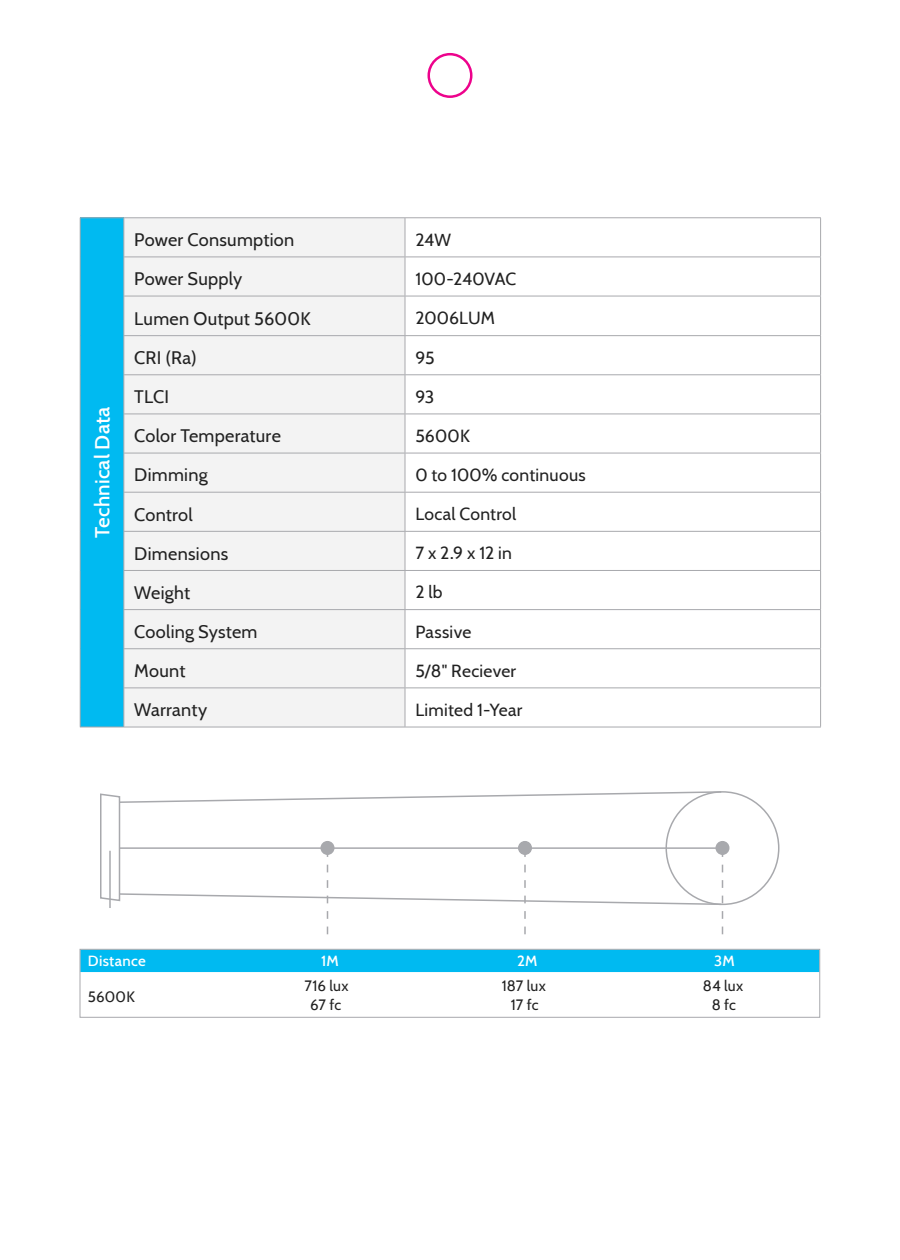
<style>
.page{position:relative;width:900px;height:1260px;background:#fff}
.page>*{position:absolute;margin:0;border:0;box-sizing:border-box;transform-origin:0 0}
.t1{font:500 20.75px "Cabin";letter-spacing:.01em;color:#fff}
.t2{font:18px "Cabin";letter-spacing:.015em;color:#212121}
.t3{font:17.5px "Cabin";letter-spacing:.015em;color:#212121}
.t4{font:17.5px "Cabin";letter-spacing:-.005em;color:#212121}
.t5{font:15px "Cabin";letter-spacing:.015em;color:#212121}
.t6{font:500 15px "Cabin";letter-spacing:.02em;color:#fff}
</style>
<div class="page">
<div style="left:428px;top:53px;width:44px;height:45px;border:2px solid #ed028c;border-radius:50%"></div>
<div style="left:80px;top:218px;width:44px;height:509px;background:#00baf1"></div>
<div style="left:124px;top:218px;width:281px;height:509px;background:#f3f3f3"></div>
<svg style="left:406px;top:218px;width:414px;height:509px"></svg>
<hr style="left:80px;top:217px;width:44px;height:1px;background:#a8a9ad">
<hr style="left:80px;top:218px;width:1px;height:39px;background:#a8a9ad">
<hr style="left:124px;top:217px;width:281px;height:1px;background:#a8a9ad">
<hr style="left:123px;top:218px;width:1px;height:39px;background:#a8a9ad">
<hr style="left:405px;top:217px;width:416px;height:1px;background:#a8a9ad">
<hr style="left:405px;top:218px;width:1px;height:39px;background:#a8a9ad">
<hr style="left:820px;top:218px;width:1px;height:39px;background:#a8a9ad">
<hr style="left:80px;top:257px;width:1px;height:39px;background:#a8a9ad">
<hr style="left:124px;top:256px;width:281px;height:1px;background:#a8a9ad">
<hr style="left:123px;top:257px;width:1px;height:39px;background:#a8a9ad">
<hr style="left:405px;top:256px;width:416px;height:1px;background:#a8a9ad">
<hr style="left:405px;top:257px;width:1px;height:39px;background:#a8a9ad">
<hr style="left:820px;top:257px;width:1px;height:39px;background:#a8a9ad">
<hr style="left:80px;top:296px;width:1px;height:40px;background:#a8a9ad">
<hr style="left:124px;top:296px;width:281px;height:1px;background:#a8a9ad">
<hr style="left:123px;top:296px;width:1px;height:39px;background:#a8a9ad">
<hr style="left:405px;top:296px;width:416px;height:1px;background:#a8a9ad">
<hr style="left:405px;top:296px;width:1px;height:39px;background:#a8a9ad">
<hr style="left:820px;top:296px;width:1px;height:39px;background:#a8a9ad">
<hr style="left:80px;top:336px;width:1px;height:39px;background:#a8a9ad">
<hr style="left:124px;top:335px;width:281px;height:1px;background:#a8a9ad">
<hr style="left:123px;top:336px;width:1px;height:38px;background:#a8a9ad">
<hr style="left:405px;top:335px;width:416px;height:1px;background:#a8a9ad">
<hr style="left:405px;top:336px;width:1px;height:38px;background:#a8a9ad">
<hr style="left:820px;top:336px;width:1px;height:38px;background:#a8a9ad">
<hr style="left:80px;top:375px;width:1px;height:39px;background:#a8a9ad">
<hr style="left:124px;top:374px;width:281px;height:1px;background:#a8a9ad">
<hr style="left:123px;top:375px;width:1px;height:39px;background:#a8a9ad">
<hr style="left:405px;top:374px;width:416px;height:1px;background:#a8a9ad">
<hr style="left:405px;top:375px;width:1px;height:39px;background:#a8a9ad">
<hr style="left:820px;top:375px;width:1px;height:39px;background:#a8a9ad">
<hr style="left:80px;top:414px;width:1px;height:39px;background:#a8a9ad">
<hr style="left:124px;top:413px;width:281px;height:1px;background:#a8a9ad">
<hr style="left:123px;top:414px;width:1px;height:39px;background:#a8a9ad">
<hr style="left:405px;top:413px;width:416px;height:1px;background:#a8a9ad">
<hr style="left:405px;top:414px;width:1px;height:39px;background:#a8a9ad">
<hr style="left:820px;top:414px;width:1px;height:39px;background:#a8a9ad">
<hr style="left:80px;top:453px;width:1px;height:39px;background:#a8a9ad">
<hr style="left:124px;top:453px;width:281px;height:1px;background:#a8a9ad">
<hr style="left:123px;top:453px;width:1px;height:39px;background:#a8a9ad">
<hr style="left:405px;top:453px;width:416px;height:1px;background:#a8a9ad">
<hr style="left:405px;top:453px;width:1px;height:39px;background:#a8a9ad">
<hr style="left:820px;top:453px;width:1px;height:39px;background:#a8a9ad">
<hr style="left:80px;top:492px;width:1px;height:39px;background:#a8a9ad">
<hr style="left:124px;top:492px;width:281px;height:1px;background:#a8a9ad">
<hr style="left:123px;top:493px;width:1px;height:38px;background:#a8a9ad">
<hr style="left:405px;top:492px;width:416px;height:1px;background:#a8a9ad">
<hr style="left:405px;top:493px;width:1px;height:38px;background:#a8a9ad">
<hr style="left:820px;top:493px;width:1px;height:38px;background:#a8a9ad">
<hr style="left:80px;top:531px;width:1px;height:39px;background:#a8a9ad">
<hr style="left:124px;top:531px;width:281px;height:1px;background:#a8a9ad">
<hr style="left:123px;top:532px;width:1px;height:38px;background:#a8a9ad">
<hr style="left:405px;top:531px;width:416px;height:1px;background:#a8a9ad">
<hr style="left:405px;top:532px;width:1px;height:38px;background:#a8a9ad">
<hr style="left:820px;top:532px;width:1px;height:38px;background:#a8a9ad">
<hr style="left:80px;top:570px;width:1px;height:40px;background:#a8a9ad">
<hr style="left:124px;top:570px;width:281px;height:1px;background:#a8a9ad">
<hr style="left:123px;top:571px;width:1px;height:38px;background:#a8a9ad">
<hr style="left:405px;top:570px;width:416px;height:1px;background:#a8a9ad">
<hr style="left:405px;top:571px;width:1px;height:38px;background:#a8a9ad">
<hr style="left:820px;top:571px;width:1px;height:38px;background:#a8a9ad">
<hr style="left:80px;top:610px;width:1px;height:39px;background:#a8a9ad">
<hr style="left:124px;top:609px;width:281px;height:1px;background:#a8a9ad">
<hr style="left:123px;top:610px;width:1px;height:38px;background:#a8a9ad">
<hr style="left:405px;top:609px;width:416px;height:1px;background:#a8a9ad">
<hr style="left:405px;top:610px;width:1px;height:38px;background:#a8a9ad">
<hr style="left:820px;top:610px;width:1px;height:38px;background:#a8a9ad">
<hr style="left:80px;top:649px;width:1px;height:39px;background:#a8a9ad">
<hr style="left:124px;top:648px;width:281px;height:1px;background:#a8a9ad">
<hr style="left:123px;top:649px;width:1px;height:39px;background:#a8a9ad">
<hr style="left:405px;top:648px;width:416px;height:1px;background:#a8a9ad">
<hr style="left:405px;top:649px;width:1px;height:39px;background:#a8a9ad">
<hr style="left:820px;top:649px;width:1px;height:39px;background:#a8a9ad">
<hr style="left:80px;top:688px;width:1px;height:39px;background:#a8a9ad">
<hr style="left:124px;top:687px;width:281px;height:1px;background:#a8a9ad">
<hr style="left:123px;top:688px;width:1px;height:39px;background:#a8a9ad">
<hr style="left:405px;top:687px;width:416px;height:1px;background:#a8a9ad">
<hr style="left:405px;top:688px;width:1px;height:39px;background:#a8a9ad">
<hr style="left:820px;top:688px;width:1px;height:39px;background:#a8a9ad">
<hr style="left:80px;top:727px;width:44px;height:1px;background:#a8a9ad">
<hr style="left:124px;top:727px;width:281px;height:1px;background:#a8a9ad">
<hr style="left:405px;top:727px;width:416px;height:1px;background:#a8a9ad">
<div style="left:82px;top:951px;width:736px;height:21px;background:#00baf1"></div>
<div style="left:80px;top:949px;width:740px;height:69px;border:1px solid #a8a9ad"></div>
<svg style="left:121px;top:791px;width:601px;height:115px"></svg>
<div style="left:665px;top:791px;width:115px;height:114px;border:2px solid #a8a9ad;border-radius:50%"></div>
<hr style="left:119px;top:847px;width:605px;height:2px;background:#a8a9ad">
<svg style="left:722px;top:855px;width:1px;height:79px"></svg>
<div style="left:716px;top:842px;width:13px;height:12px;background:#a8a9ad;border-radius:50%"></div>
<div style="left:715px;top:841px;width:15px;height:14px;border:2px solid #a8a9ad;border-radius:50%"></div>
<svg style="left:524px;top:855px;width:2px;height:79px"></svg>
<div style="left:519px;top:842px;width:12px;height:12px;background:#a8a9ad;border-radius:50%"></div>
<div style="left:518px;top:841px;width:14px;height:14px;border:2px solid #a8a9ad;border-radius:50%"></div>
<svg style="left:327px;top:855px;width:1px;height:79px"></svg>
<div style="left:321px;top:842px;width:13px;height:12px;background:#a8a9ad;border-radius:50%"></div>
<div style="left:320px;top:841px;width:15px;height:14px;border:2px solid #a8a9ad;border-radius:50%"></div>
<svg style="left:100px;top:793px;width:21px;height:109px"></svg>
<hr style="left:109px;top:851px;width:2px;height:57px;background:#a8a9ad">
<p class="t1" style="left:86px;top:538px;width:133px;rotate:-90deg">Technical Data</p>
<p class="t2" style="left:134px;top:226px;width:162px">Power Consumption</p>
<p class="t3" style="left:415px;top:226px;width:37px">24W</p>
<p class="t2" style="left:134px;top:265px;width:110px">Power Supply</p>
<p class="t4" style="left:415px;top:265px;width:103px">100-240VAC</p>
<p class="t2" style="left:134px;top:304px;width:178px">Lumen Output 5600K</p>
<p class="t3" style="left:415px;top:304px;width:81px">2006LUM</p>
<p class="t2" style="left:134px;top:343px;width:64px">CRI (Ra)</p>
<p class="t3" style="left:415px;top:344px;width:21px">95</p>
<p class="t2" style="left:134px;top:383px;width:36px">TLCI</p>
<p class="t3" style="left:415px;top:383px;width:21px">93</p>
<p class="t2" style="left:134px;top:422px;width:148px">Color Temperature</p>
<p class="t3" style="left:415px;top:422px;width:56px">5600K</p>
<p class="t2" style="left:134px;top:461px;width:75px">Dimming</p>
<p class="t3" style="left:415px;top:461px;width:172px">0 to 100% continuous</p>
<p class="t2" style="left:134px;top:500px;width:60px">Control</p>
<p class="t3" style="left:415px;top:500px;width:102px">Local Control</p>
<p class="t2" style="left:134px;top:539px;width:96px">Dimensions</p>
<p class="t3" style="left:415px;top:539px;width:98px">7 x 2.9 x 12 in</p>
<p class="t2" style="left:134px;top:578px;width:57px">Weight</p>
<p class="t3" style="left:415px;top:579px;width:29px">2 lb</p>
<p class="t2" style="left:134px;top:617px;width:125px">Cooling System</p>
<p class="t3" style="left:415px;top:618px;width:57px">Passive</p>
<p class="t2" style="left:134px;top:657px;width:53px">Mount</p>
<p class="t3" style="left:415px;top:657px;width:102px">5/8" Reciever</p>
<p class="t2" style="left:134px;top:696px;width:75px">Warranty</p>
<p class="t3" style="left:415px;top:696px;width:108px">Limited 1-Year</p>
<p class="t6" style="left:88px;top:948px;width:59px">Distance</p>
<p class="t6" style="left:321px;top:948px;width:19px">1M</p>
<p class="t6" style="left:517px;top:948px;width:22px">2M</p>
<p class="t6" style="left:714px;top:948px;width:22px">3M</p>
<p class="t5" style="left:88px;top:985px;width:49px">5600K</p>
<p class="t5" style="left:305px;top:973px;width:45px">716 lux</p>
<p class="t5" style="left:502px;top:973px;width:46px">187 lux</p>
<p class="t5" style="left:703px;top:973px;width:42px">84 lux</p>
<p class="t5" style="left:310px;top:993px;width:33px">67 fc</p>
<p class="t5" style="left:511px;top:993px;width:29px">17 fc</p>
<p class="t5" style="left:712px;top:993px;width:26px">8fc</p>
</div>
